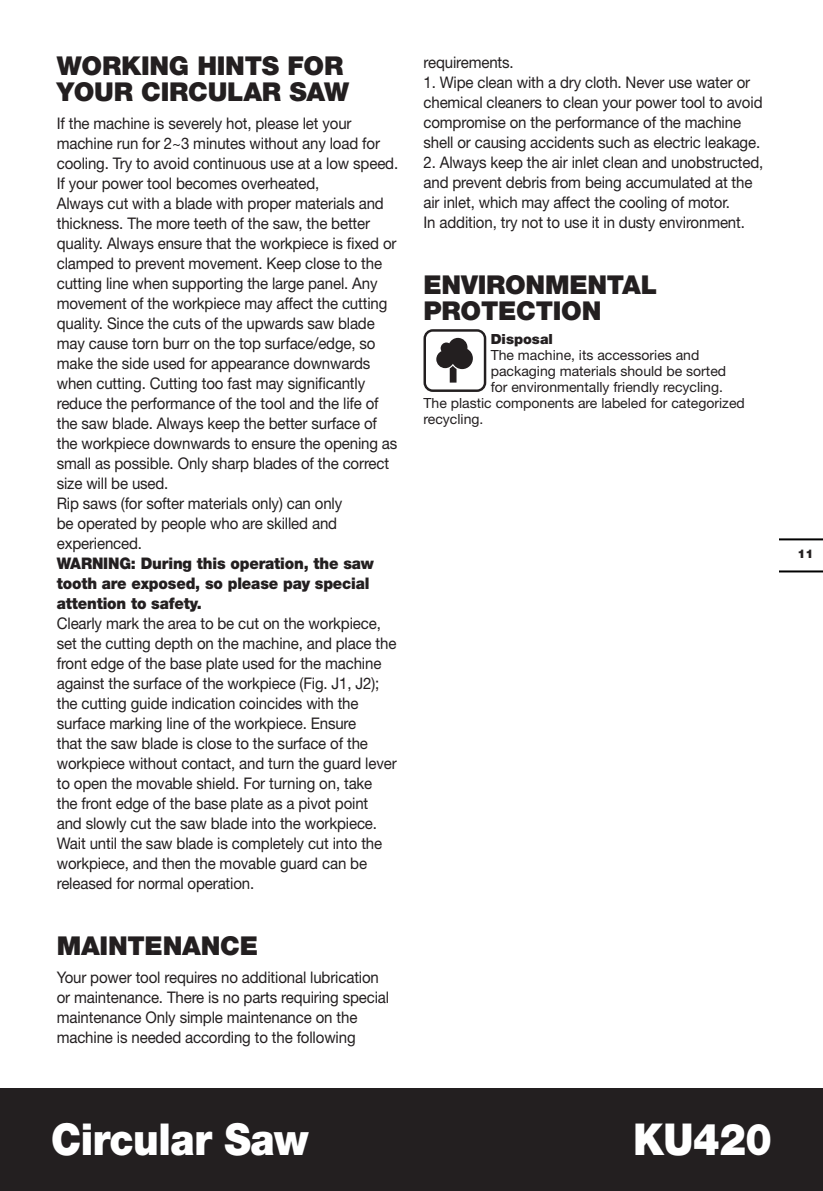
<style>
.page{position:relative;width:823px;height:1191px;background:#fff}
.page>*{position:absolute;margin:0;border:0;box-sizing:border-box;transform-origin:0 0}
.t1{font:900 44px "Helvetica Neue LT Std";letter-spacing:-.01em;color:#fff;scale:.9 1}
.t2{font:900 26px/26px "Helvetica Neue LT Std";letter-spacing:-.01em;color:#231f20}
.t3{font:16px/20px "Helvetica Neue LT Std";letter-spacing:-.01em;color:#231f20;scale:.94 1}
.t4{font:900 16px/20px "Helvetica Neue LT Std";letter-spacing:-.01em;color:#231f20;scale:.94 1}
.t5{font:14px "Helvetica Neue LT Std";color:#231f20}
.t6{font:900 14px "Helvetica Neue LT Std";color:#231f20}
.t7{font:900 12px "Helvetica Neue LT Std";color:#231f20}
</style>
<div class="page">
<hr style="left:779px;top:570px;width:43px;height:2px;background:#000">
<hr style="left:779px;top:538px;width:43px;height:2px;background:#000">
<div style="left:0;top:1089px;width:822px;height:102px;background:#231f20"></div>
<svg style="left:423px;top:329px;width:63px;height:63px"></svg>
<h2 class="t2" style="left:57px;top:53px;width:293px">WORKING HINTS FOR<br>YOUR CIRCULAR SAW</h2>
<p class="t3" style="left:57px;top:113px;width:364px">If the machine is severely hot, please let your machine run for 2~3 minutes without any load for cooling. Try to avoid continuous use at a low speed.<br>If your power tool becomes overheated,<br>Always cut with a blade with proper materials and thickness. The more teeth of the saw, the better quality. Always ensure that the workpiece is fixed or clamped to prevent movement. Keep close to the cutting line when supporting the large panel. Any movement of the workpiece may affect the cutting quality. Since the cuts of the upwards saw blade may cause torn burr on the top surface/edge, so make the side used for appearance downwards when cutting. Cutting too fast may significantly reduce the performance of the tool and the life of the saw blade. Always keep the better surface of the workpiece downwards to ensure the opening as small as possible. Only sharp blades of the correct size will be used.<br>Rip saws (for softer materials only) can only<br>be operated by people who are skilled and experienced.</p>
<p class="t4" style="left:57px;top:553px;width:339px">WARNING: During this operation, the saw tooth are exposed, so please pay special attention to safety.</p>
<p class="t3" style="left:57px;top:613px;width:363px">Clearly mark the area to be cut on the workpiece, set the cutting depth on the machine, and place the front edge of the base plate used for the machine against the surface of the workpiece (Fig. J1, J2); the cutting guide indication coincides with the surface marking line of the workpiece. Ensure<br>that the saw blade is close to the surface of the workpiece without contact, and turn the guard lever to open the movable shield. For turning on, take the front edge of the base plate as a pivot point and slowly cut the saw blade into the workpiece.<br>Wait until the saw blade is completely cut into the workpiece, and then the movable guard can be released for normal operation.</p>
<h2 class="t2" style="left:57px;top:933px;width:203px">MAINTENANCE</h2>
<p class="t3" style="left:57px;top:967px;width:355px">Your power tool requires no additional lubrication or maintenance. There is no parts requiring special maintenance Only simple maintenance on the machine is needed according to the following</p>
<p class="t3" style="left:423px;top:52px;width:97px">requirements.</p>
<p class="t3" style="left:423px;top:72px;width:362px">1. Wipe clean with a dry cloth. Never use water or chemical cleaners to clean your power tool to avoid compromise on the performance of the machine shell or causing accidents such as electric leakage.</p>
<p class="t3" style="left:423px;top:152px;width:363px">2. Always keep the air inlet clean and unobstructed, and prevent debris from being accumulated at the air inlet, which may affect the cooling of motor.<br>In addition, try not to use it in dusty environment.</p>
<h2 class="t2" style="left:423px;top:271px;width:235px">ENVIRONMENTAL<br>PROTECTION</h2>
<p class="t6" style="left:490px;top:330px;width:64px">Disposal</p>
<p class="t5" style="left:490px;top:346px;width:210px">The machine, its accessories and</p>
<p class="t5" style="left:490px;top:362px;width:237px">packaging materials should be sorted</p>
<p class="t5" style="left:490px;top:378px;width:234px">for environmentally friendly recycling.</p>
<p class="t5" style="left:423px;top:394px;width:322px">The plastic components are labeled for categorized</p>
<p class="t5" style="left:423px;top:410px;width:61px">recycling.</p>
<p class="t7" style="left:797px;top:546px;width:18px">11</p>
<h1 class="t1" style="left:51px;top:1113px;width:288px">Circular Saw</h1>
<h1 class="t1" style="left:632px;top:1113px;width:156px">KU420</h1>
</div>
